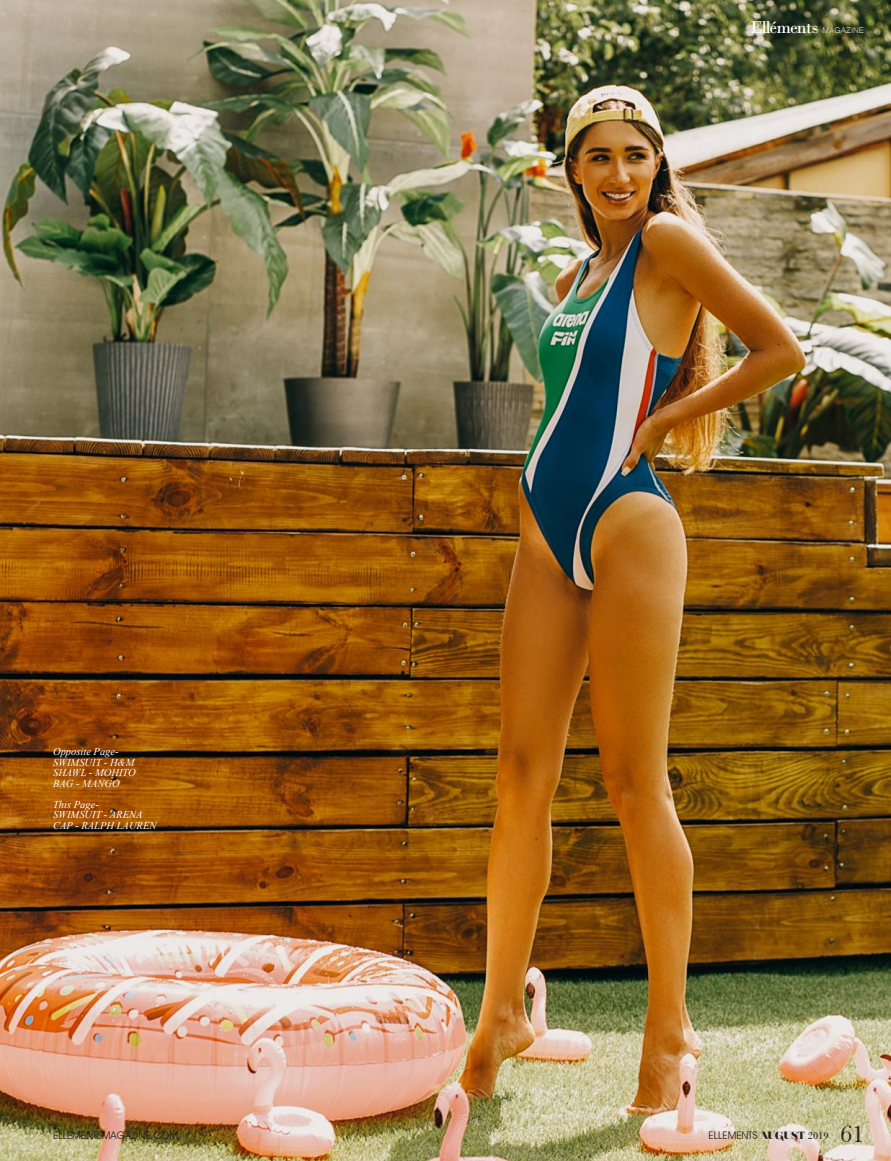
<style>
.page{position:relative;width:891px;height:1161px;background:#fff}
.page>*{position:absolute;margin:0;border:0;box-sizing:border-box;transform-origin:0 0}
.t1{font:24px "Bask Old Face";color:#231f20}
.t2{font:18px "Bodoni";letter-spacing:-.05em;color:#fff}
.t3{font:italic 10.5px "Times New Roman";color:#fff}
.t4{font:10.5px "Avant Garde IT Cby BT";color:#231f20}
.s1{font-family:"Microsoft Yi Baiti";font-size:10.5px}
.s2{font-family:"Nouvelle Vague";font-weight:900}
.s3{font-family:"Bodoni"}
</style>
<div class="page">
<img style="left:0;top:0;width:891px;height:1161px">
<p class="t3" style="left:53px;top:744px;width:67px">Opposite Page-</p>
<p class="t3" style="left:53px;top:755px;width:83px">SWIMSUIT - H&amp;M</p>
<p class="t3" style="left:53px;top:765px;width:84px">SHAWL - MOHITO</p>
<p class="t3" style="left:53px;top:776px;width:68px">BAG - MANGO</p>
<p class="t3" style="left:53px;top:797px;width:47px">This Page-</p>
<p class="t3" style="left:53px;top:807px;width:91px">SWIMSUIT - ARENA</p>
<p class="t3" style="left:53px;top:818px;width:105px">CAP - RALPH LAUREN</p>
<p class="t2" style="left:750px;top:16px;width:116px">Elléments <span class="s1">MAGAZINE</span></p>
<p class="t4" style="left:53px;top:1128px;width:127px">ELLEMENTSMAGAZINE.COM</p>
<p class="t4" style="left:709px;top:1128px;width:121px">ELLEMENTS <span class="s2">AUGUST</span> <span class="s3">2019</span></p>
<h1 class="t1" style="left:841px;top:1120px;width:25px">61</h1>
</div>
